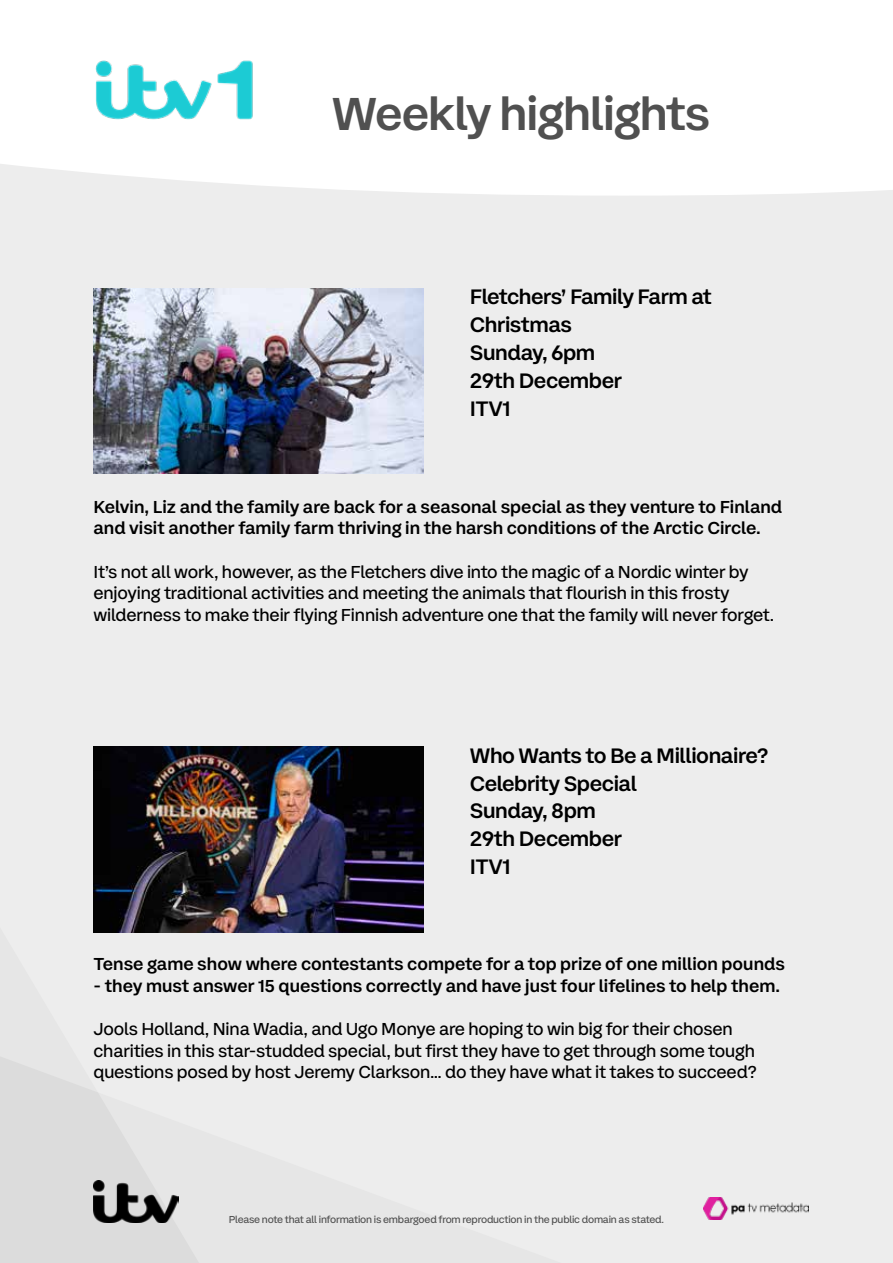
<style>
.page{position:relative;width:893px;height:1263px;background:#ededed}
.page>*{position:absolute;margin:0;border:0;box-sizing:border-box;transform-origin:0 0}
.t1{font:500 48px "ITV Display Sans";letter-spacing:-.02em;color:#505050}
.t2{font:500 21.75px/27.8px "ITV Display Sans";letter-spacing:-.02em;color:#000}
.t3{font:18px/21.6px "ITV Display Sans";letter-spacing:-.01em;color:#000}
.t4{font:500 18px/21.6px "ITV Display Sans";color:#000}
.t5{font:10.5px "ITV Display Sans";letter-spacing:-.02em;color:#505050}
</style>
<div class="page">
<svg style="left:0;top:1056px;width:199px;height:207px"></svg>
<img style="left:94px;top:1180px;width:85px;height:42px">
<div style="left:0;top:0;width:893px;height:196px;background:#fff"></div>
<img style="left:94px;top:57px;width:162px;height:65px">
<img style="left:94px;top:288px;width:329px;height:185px">
<img style="left:94px;top:747px;width:329px;height:185px">
<img style="left:704px;top:1197px;width:104px;height:22px">
<h1 class="t1" style="left:332px;top:83px;width:380px">Weekly highlights</h1>
<p class="t2" style="left:470px;top:283px;width:244px">Fletchers’ Family Farm at<br>Christmas<br>Sunday, 6pm<br>29th December<br>ITV1</p>
<p class="t4" style="left:94px;top:496px;width:690px">Kelvin, Liz and the family are back for a seasonal special as they venture to Finland and visit another family farm thriving in the harsh conditions of the Arctic Circle.</p>
<p class="t3" style="left:94px;top:561px;width:682px">It’s not all work, however, as the Fletchers dive into the magic of a Nordic winter by enjoying traditional activities and meeting the animals that flourish in this frosty wilderness to make their flying Finnish adventure one that the family will never forget.</p>
<p class="t2" style="left:470px;top:742px;width:300px">Who Wants to Be a Millionaire?<br>Celebrity Special<br>Sunday, 8pm<br>29th December<br>ITV1</p>
<p class="t4" style="left:94px;top:953px;width:693px">Tense game show where contestants compete for a top prize of one million pounds</p>
<p class="t4" style="left:94px;top:975px;width:688px">- they must answer 15 questions correctly and have just four lifelines to help them.</p>
<p class="t3" style="left:94px;top:1018px;width:665px">Jools Holland, Nina Wadia, and Ugo Monye are hoping to win big for their chosen charities in this star-studded special, but first they have to get through some tough questions posed by host Jeremy Clarkson... do they have what it takes to succeed?</p>
<p class="t5" style="left:229px;top:1212px;width:437px">Please note that all information is embargoed from reproduction in the public domain as stated.</p>
</div>
